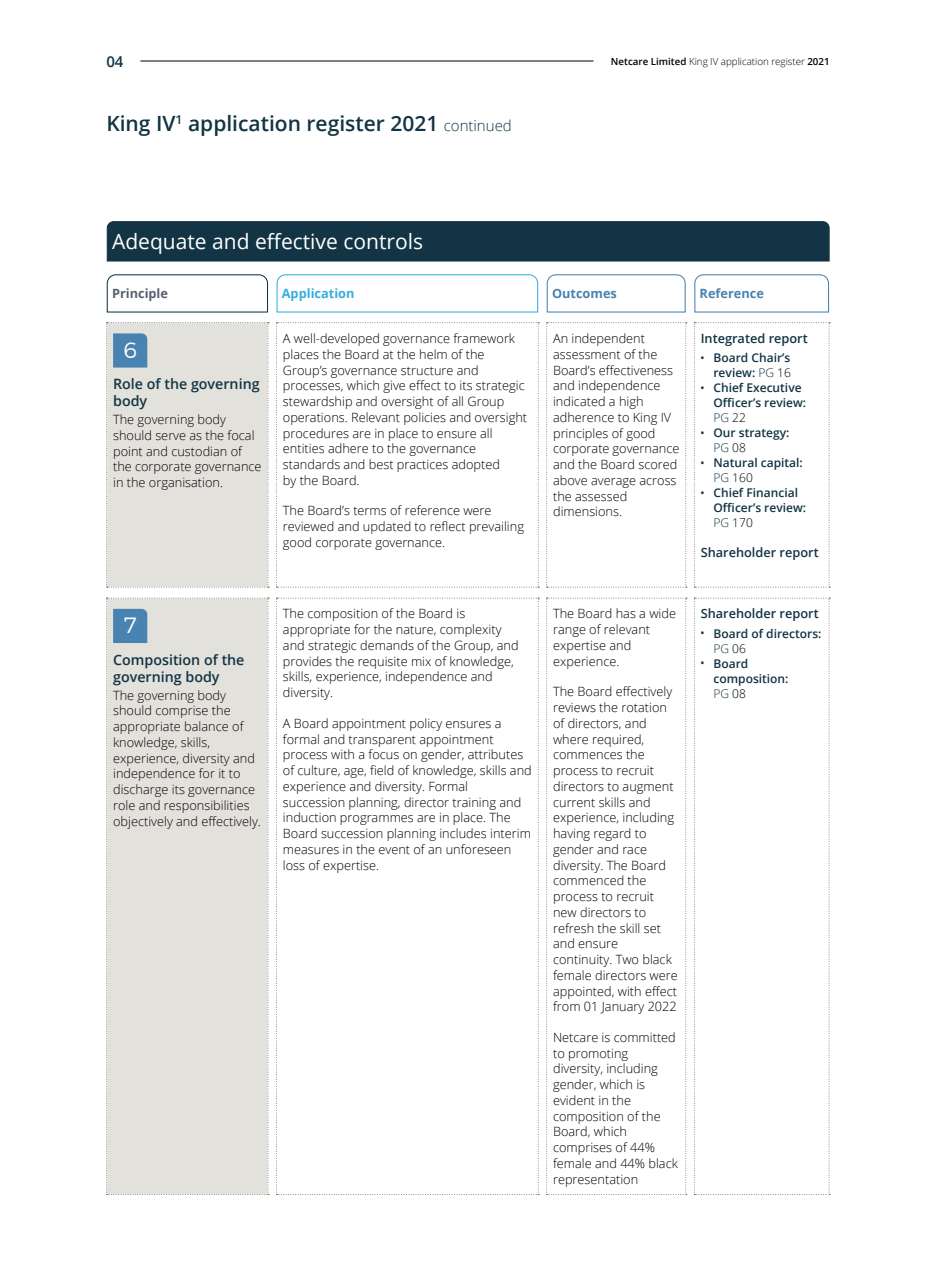
<style>
.page{position:relative;width:936px;height:1263px;background:#fff}
.page>*{position:absolute;margin:0;border:0;box-sizing:border-box;transform-origin:0 0}
.t1{font:300 22.05px "Montserrat";color:#fff}
.t2{font:600 21px "Open Sans";color:#123444}
.t3{font:21px "Open Sans";color:#fff}
.t4{font:600 15px "Open Sans";color:#123444}
.t5{font:600 14.25px/17.2px "Open Sans";color:#123444}
.t6{font:300 12.75px/15.8px "Open Sans";color:#000}
.t7{font:600 12.75px "Open Sans";color:#123444}
.t8{font:700 12.75px "Open Sans";color:#4883b1}
.t9{font:700 12.75px "Open Sans";color:#37aedc}
.t10{font:700 12.75px "Open Sans";color:#566270}
.t11{font:600 12px/15px "Open Sans";color:#123444}
.t12{font:300 9.75px "Open Sans";color:#000}
.s1{font-weight:600}
.s2{font-weight:300;font-size:15px}
.s3{font-weight:700;font-size:9px}
.s4{font-weight:300}
.s5{font-weight:300;color:#000}
</style>
<div class="page">
<hr style="left:140px;top:61px;width:453px;height:1px;background:#000">
<svg style="left:276px;top:322px;width:263px;height:266px"></svg>
<svg style="left:546px;top:322px;width:140px;height:266px"></svg>
<svg style="left:694px;top:322px;width:136px;height:266px"></svg>
<div style="left:106px;top:221px;width:724px;height:41px;background:#123444"></div>
<svg style="left:106px;top:274px;width:162px;height:39px"></svg>
<svg style="left:276px;top:274px;width:262px;height:39px"></svg>
<svg style="left:546px;top:274px;width:140px;height:39px"></svg>
<svg style="left:694px;top:274px;width:135px;height:39px"></svg>
<div style="left:106px;top:322px;width:163px;height:266px;background:#e3e1dc"></div>
<svg style="left:276px;top:598px;width:263px;height:597px"></svg>
<svg style="left:546px;top:598px;width:140px;height:597px"></svg>
<svg style="left:694px;top:598px;width:136px;height:597px"></svg>
<div style="left:106px;top:598px;width:163px;height:597px;background:#e3e1dc"></div>
<p class="t4" style="left:106px;top:51px;width:19px">04</p>
<p class="t12" style="left:611px;top:55px;width:220px"><span class="s1">Netcare Limited</span> King IV application register <span class="s1">2021</span></p>
<h2 class="t2" style="left:106px;top:109px;width:407px">King IV<sup>1</sup> application register 2021 <span class="s2">continued</span></h2>
<h2 class="t3" style="left:112px;top:227px;width:312px">Adequate and effective controls</h2>
<p class="t10" style="left:112px;top:285px;width:57px">Principle</p>
<p class="t9" style="left:282px;top:285px;width:74px">Application</p>
<p class="t8" style="left:552px;top:285px;width:66px">Outcomes</p>
<p class="t8" style="left:699px;top:285px;width:66px">Reference</p>
<h1 class="t1" style="left:123px;top:333px;width:15px">6</h1>
<p class="t5" style="left:113px;top:375px;width:148px">Role of the governing body</p>
<p class="t6" style="left:113px;top:411px;width:150px">The governing body should serve as the focal point and custodian of the corporate governance in the organisation.</p>
<p class="t6" style="left:283px;top:330px;width:246px">A well-developed governance framework places the Board at the helm of the Group’s governance structure and processes, which give effect to its strategic stewardship and oversight of all Group operations. Relevant policies and oversight procedures are in place to ensure all entities adhere to the governance standards and best practices adopted<br>by the Board.</p>
<p class="t6" style="left:283px;top:503px;width:242px">The Board’s terms of reference were reviewed and updated to reflect prevailing good corporate governance.</p>
<h1 class="t1" style="left:123px;top:608px;width:15px">7</h1>
<p class="t5" style="left:113px;top:650px;width:133px">Composition of the governing body</p>
<p class="t6" style="left:113px;top:687px;width:149px">The governing body should comprise the appropriate balance of knowledge, skills, experience, diversity and independence for it to discharge its governance role and responsibilities objectively and effectively.</p>
<p class="t6" style="left:283px;top:606px;width:237px">The composition of the Board is appropriate for the nature, complexity and strategic demands of the Group, and provides the requisite mix of knowledge, skills, experience, independence and diversity.</p>
<p class="t6" style="left:283px;top:715px;width:250px">A Board appointment policy ensures a formal and transparent appointment process with a focus on gender, attributes of culture, age, field of knowledge, skills and experience and diversity. Formal succession planning, director training and induction programmes are in place. The Board succession planning includes interim measures in the event of an unforeseen loss of expertise.</p>
<p class="t6" style="left:553px;top:330px;width:128px">An independent assessment of the<br>Board’s effectiveness and independence indicated a high adherence to King IV principles of good corporate governance and the Board scored above average across the assessed dimensions.</p>
<p class="t7" style="left:700px;top:330px;width:109px">Integrated report</p>
<p class="t11" style="left:700px;top:350px;width:92px;text-align:right"><span class="s3">•</span> Board Chair’s review: <span class="s4">PG</span> <span class="s5">16</span></p>
<p class="t11" style="left:713px;top:380px;width:94px;text-indent:-13px"><span class="s3">•</span> Chief Executive<br>Officer’s review:<br><span class="s4">PG</span> <span class="s5">22</span></p>
<p class="t11" style="left:713px;top:425px;width:78px;text-indent:-13px"><span class="s3">•</span> Our strategy:<br><span class="s4">PG</span> <span class="s5">08</span></p>
<p class="t11" style="left:713px;top:455px;width:91px;text-indent:-13px"><span class="s3">•</span> Natural capital:<br><span class="s4">PG</span> <span class="s5">160</span></p>
<p class="t11" style="left:713px;top:485px;width:94px;text-indent:-13px"><span class="s3">•</span> Chief Financial<br>Officer’s review:<br><span class="s4">PG</span> <span class="s5">170</span></p>
<p class="t7" style="left:700px;top:544px;width:119px">Shareholder report</p>
<p class="t6" style="left:553px;top:606px;width:124px">The Board has a wide range of relevant expertise and experience.</p>
<p class="t6" style="left:553px;top:683px;width:126px">The Board effectively reviews the rotation of directors, and where required, commences the process to recruit directors to augment current skills and experience, including having regard to gender and race diversity. The Board commenced the process to recruit new directors to refresh the skill set and ensure continuity. Two black female directors were appointed, with effect from 01 January 2022</p>
<p class="t6" style="left:553px;top:1029px;width:126px">Netcare is committed to promoting diversity, including gender, which is evident in the composition of the<br>Board, which comprises of 44% female and 44% black representation</p>
<p class="t7" style="left:700px;top:605px;width:119px">Shareholder report</p>
<p class="t11" style="left:713px;top:626px;width:110px;text-indent:-13px"><span class="s3">•</span> Board of directors:<br><span class="s4">PG</span> <span class="s5">06</span></p>
<p class="t11" style="left:713px;top:656px;width:77px;text-indent:-13px"><span class="s3">•</span> Board composition:<br><span class="s4">PG</span> <span class="s5">08</span></p>
</div>
